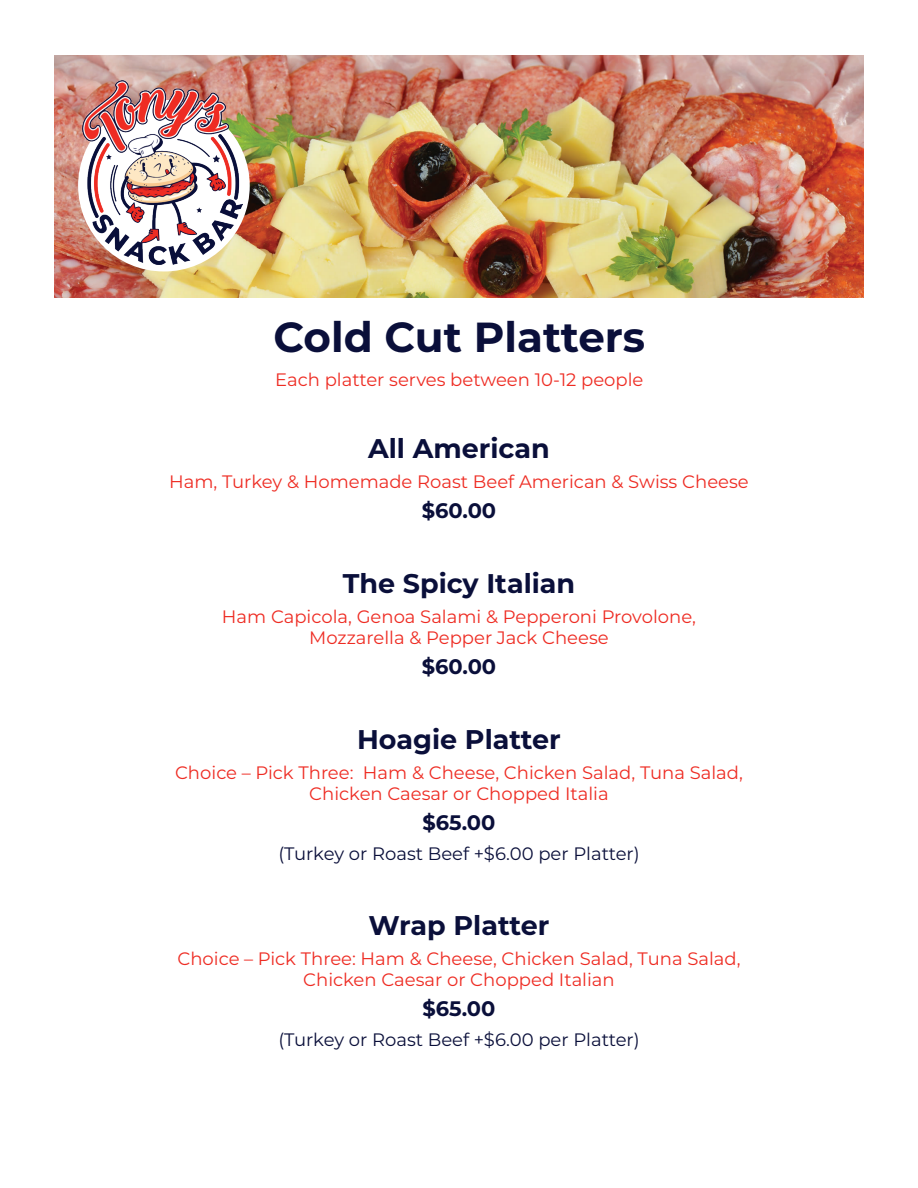
<style>
.page{position:relative;width:918px;height:1188px;background:#fff}
.page>*{position:absolute;margin:0;border:0;box-sizing:border-box;transform-origin:0 0}
.t1{font:700 42px "Montserrat";color:#0a0f3a}
.t2{font:700 27px "Montserrat";color:#0a0f3a}
.t3{font:700 21px "Montserrat";color:#0a0f3a}
.t4{font:18px/21px "Montserrat";color:#ee2c23;text-align:center}
.t5{font:18px "Montserrat";color:#0a0f3a}
</style>
<div class="page">
<img style="left:55px;top:55px;width:809px;height:242px">
<hr style="left:55px;top:297px;width:809px;height:2px;background:#231f20;opacity:.15">
<div style="left:78px;top:100px;width:172px;height:171px;background:#fff;border-radius:50%"></div>
<img style="left:82px;top:81px;width:160px;height:184px">
<h1 class="t1" style="left:274px;top:307px;width:373px">Cold Cut Platters</h1>
<p class="t4" style="left:275px;top:369px;width:370px">Each platter serves between 10-12 people</p>
<h2 class="t2" style="left:368px;top:429px;width:183px">All American</h2>
<p class="t4" style="left:169px;top:471px;width:581px">Ham, Turkey &amp; Homemade Roast Beef American &amp; Swiss Cheese</p>
<p class="t3" style="left:422px;top:496px;width:76px">$60.00</p>
<h2 class="t2" style="left:343px;top:564px;width:234px">The Spicy Italian</h2>
<p class="t4" style="left:222px;top:606px;width:476px">Ham Capicola, Genoa Salami &amp; Pepperoni Provolone,<br>Mozzarella &amp; Pepper Jack Cheese</p>
<p class="t3" style="left:422px;top:652px;width:76px">$60.00</p>
<h2 class="t2" style="left:357px;top:720px;width:205px">Hoagie Platter</h2>
<p class="t4" style="left:175px;top:762px;width:569px">Choice – Pick Three: Ham &amp; Cheese, Chicken Salad, Tuna Salad,<br>Chicken Caesar or Chopped Italia</p>
<p class="t3" style="left:422px;top:808px;width:75px">$65.00</p>
<p class="t5" style="left:278px;top:841px;width:363px">(Turkey or Roast Beef +$6.00 per Platter)</p>
<h2 class="t2" style="left:369px;top:906px;width:182px">Wrap Platter</h2>
<p class="t4" style="left:177px;top:948px;width:565px">Choice – Pick Three: Ham &amp; Cheese, Chicken Salad, Tuna Salad,<br>Chicken Caesar or Chopped Italian</p>
<p class="t3" style="left:422px;top:994px;width:75px">$65.00</p>
<p class="t5" style="left:278px;top:1027px;width:363px">(Turkey or Roast Beef +$6.00 per Platter)</p>
</div>
